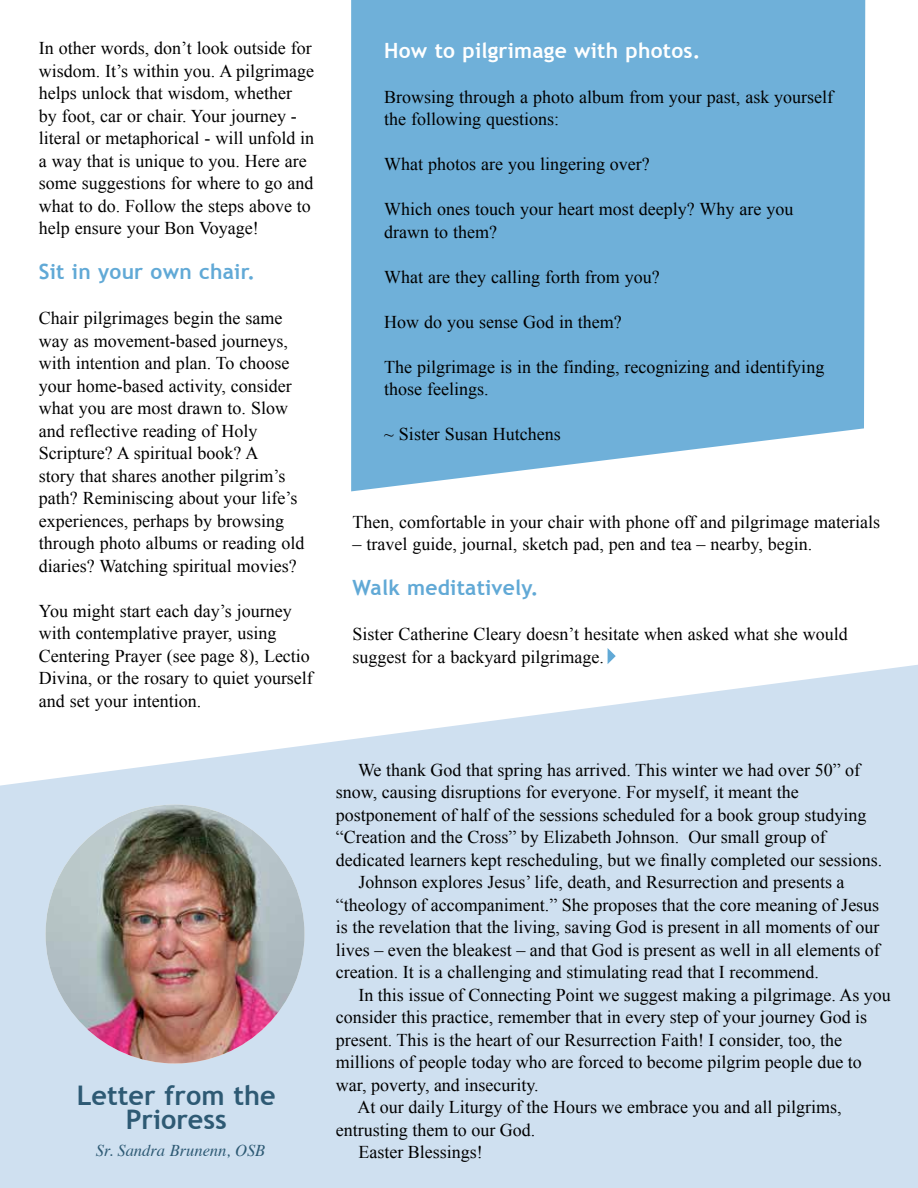
<style>
.page{position:relative;width:918px;height:1188px;background:#fff}
.page>*{position:absolute;margin:0;border:0;box-sizing:border-box;transform-origin:0 0}
.t1{font:700 27px/24px "Trebuchet MS";color:#2e5a74;text-align:center}
.t2{font:700 21px "Trebuchet MS";letter-spacing:.01em;color:#61a9d6}
.t3{font:700 21px "Trebuchet MS";letter-spacing:.01em;color:#fff}
.t4{font:18px/22.5px "Times New Roman";color:#000}
.t5{font:italic 16.5px "Times";color:#2e5a74}
</style>
<div class="page">
<div style="left:351px;top:0;width:515px;height:491px;background:#6fb0d9"></div>
<svg style="left:0;top:665px;width:918px;height:523px;background:#d5e4f1"></svg>
<svg style="left:608px;top:648px;width:8px;height:16px"></svg>
<img style="left:46px;top:804px;width:259px;height:260px;border-radius:130px">
<p class="t4" style="left:39px;top:37px;width:277px">In other words, don’t look outside for wisdom. It’s within you. A pilgrimage helps unlock that wisdom, whether by foot, car or chair. Your journey - literal or metaphorical - will unfold in a way that is unique to you. Here are some suggestions for where to go and what to do. Follow the steps above to help ensure your Bon Voyage!</p>
<p class="t2" style="left:39px;top:259px;width:218px">Sit in your own chair.</p>
<p class="t4" style="left:39px;top:307px;width:267px">Chair pilgrimages begin the same way as movement-based journeys, with intention and plan. To choose your home-based activity, consider what you are most drawn to. Slow and reflective reading of Holy Scripture? A spiritual book? A<br>story that shares another pilgrim’s path? Reminiscing about your life’s experiences, perhaps by browsing through photo albums or reading old diaries? Watching spiritual movies?</p>
<p class="t4" style="left:39px;top:599px;width:276px">You might start each day’s journey with contemplative prayer, using Centering Prayer (see page 8), Lectio Divina, or the rosary to quiet yourself and set your intention.</p>
<h1 class="t1" style="left:77px;top:1084px;width:201px">Letter from the<br>Prioress</h1>
<p class="t5" style="left:96px;top:1136px;width:171px">Sr. Sandra Brunenn, OSB</p>
<p class="t3" style="left:384px;top:37px;width:318px">How to pilgrimage with photos.</p>
<p class="t4" style="left:384px;top:85px;width:451px">Browsing through a photo album from your past, ask yourself the following questions:</p>
<p class="t4" style="left:384px;top:153px;width:267px">What photos are you lingering over?</p>
<p class="t4" style="left:384px;top:198px;width:411px">Which ones touch your heart most deeply? Why are you drawn to them?</p>
<p class="t4" style="left:384px;top:265px;width:277px">What are they calling forth from you?</p>
<p class="t4" style="left:384px;top:310px;width:239px">How do you sense God in them?</p>
<p class="t4" style="left:384px;top:355px;width:442px">The pilgrimage is in the finding, recognizing and identifying those feelings.</p>
<p class="t4" style="left:384px;top:423px;width:178px">~ Sister Susan Hutchens</p>
<p class="t4" style="left:353px;top:510px;width:529px">Then, comfortable in your chair with phone off and pilgrimage materials</p>
<p class="t4" style="left:353px;top:533px;width:461px">– travel guide, journal, sketch pad, pen and tea – nearby, begin.</p>
<p class="t2" style="left:353px;top:575px;width:187px">Walk meditatively.</p>
<p class="t4" style="left:353px;top:623px;width:497px">Sister Catherine Cleary doesn’t hesitate when asked what she would suggest for a backyard pilgrimage.</p>
<p class="t4" style="left:358px;top:758px;width:504px">We thank God that spring has arrived. This winter we had over 50” of</p>
<p class="t4" style="left:336px;top:781px;width:464px">snow, causing disruptions for everyone. For myself, it meant the</p>
<p class="t4" style="left:336px;top:803px;width:532px">postponement of half of the sessions scheduled for a book group studying</p>
<p class="t4" style="left:336px;top:826px;width:491px">“Creation and the Cross” by Elizabeth Johnson. Our small group of</p>
<p class="t4" style="left:336px;top:848px;width:548px">dedicated learners kept rescheduling, but we finally completed our sessions.</p>
<p class="t4" style="left:358px;top:871px;width:488px">Johnson explores Jesus’ life, death, and Resurrection and presents a</p>
<p class="t4" style="left:336px;top:893px;width:545px">“theology of accompaniment.” She proposes that the core meaning of Jesus</p>
<p class="t4" style="left:336px;top:916px;width:545px">is the revelation that the living, saving God is present in all moments of our</p>
<p class="t4" style="left:336px;top:938px;width:545px">lives – even the bleakest – and that God is present as well in all elements of</p>
<p class="t4" style="left:336px;top:961px;width:484px">creation. It is a challenging and stimulating read that I recommend.</p>
<p class="t4" style="left:358px;top:983px;width:534px">In this issue of Connecting Point we suggest making a pilgrimage. As you</p>
<p class="t4" style="left:336px;top:1006px;width:533px">consider this practice, remember that in every step of your journey God is</p>
<p class="t4" style="left:336px;top:1028px;width:508px">present. This is the heart of our Resurrection Faith! I consider, too, the</p>
<p class="t4" style="left:336px;top:1051px;width:527px">millions of people today who are forced to become pilgrim people due to</p>
<p class="t4" style="left:336px;top:1073px;width:204px">war, poverty, and insecurity.</p>
<p class="t4" style="left:357px;top:1096px;width:486px">At our daily Liturgy of the Hours we embrace you and all pilgrims,</p>
<p class="t4" style="left:336px;top:1118px;width:201px">entrusting them to our God.</p>
<p class="t4" style="left:358px;top:1141px;width:126px">Easter Blessings!</p>
</div>
